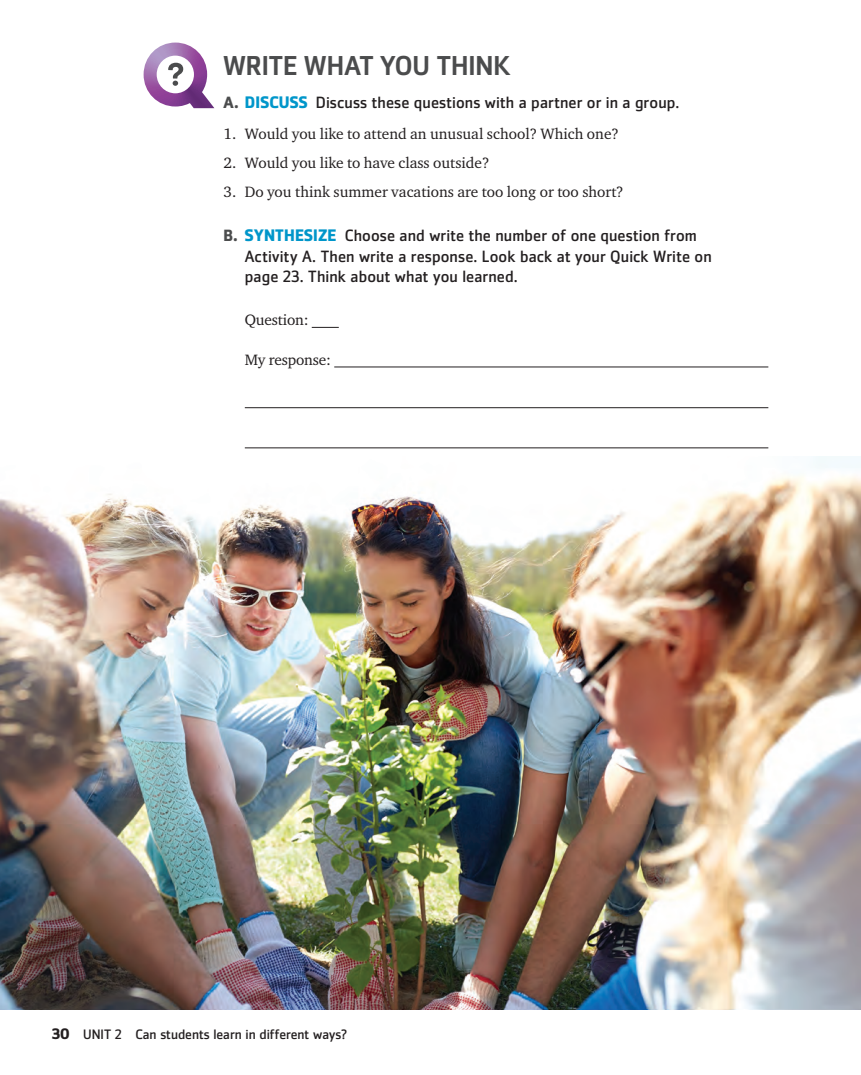
<style>
.page{position:relative;width:861px;height:1075px;background:#fff}
.page>*{position:absolute;margin:0;border:0;box-sizing:border-box;transform-origin:0 0}
.t1{font:500 27px "Zemestro Std";letter-spacing:-.005em;color:#4b4c4d}
.t2{font:16.2px/20.5px "Zemestro Std";letter-spacing:.005em;color:#231f20}
.t3{font:15.3px "Charter ITC Std";color:#231f20}
.t4{font:13.5px "Zemestro Std";color:#231f20}
.s1{font-weight:700;color:#4b4c4d}
.s2{font-weight:700;font-size:16.5px;color:#0096ca}
.s3{font-weight:700;font-size:15px}
</style>
<div class="page">
<img style="left:0;top:457px;width:860px;height:551px">
<svg style="left:311px;top:327px;width:27px;height:1px"></svg>
<hr style="left:334px;top:366px;width:434px;height:1px;background:#231f20">
<hr style="left:245px;top:407px;width:523px;height:1px;background:#231f20">
<hr style="left:245px;top:447px;width:523px;height:1px;background:#231f20">
<svg style="left:143px;top:43px;width:71px;height:65px"></svg>
<h1 class="t1" style="left:223px;top:49px;width:288px">WRITE WHAT YOU THINK</h1>
<p class="t2" style="left:223px;top:92px;width:457px"><span class="s1">A.</span> <span class="s2">DISCUSS</span> Discuss these questions with a partner or in a group.</p>
<p class="t3" style="left:223px;top:124px;width:397px">1. Would you like to attend an unusual school? Which one?</p>
<p class="t3" style="left:223px;top:153px;width:267px">2. Would you like to have class outside?</p>
<p class="t3" style="left:223px;top:182px;width:401px">3. Do you think summer vacations are too long or too short?</p>
<p class="t2" style="left:245px;top:225px;width:468px;text-indent:-21px"><span class="s1">B.</span> <span class="s2">SYNTHESIZE</span> Choose and write the number of one question from<br>Activity A. Then write a response. Look back at your Quick Write on page 23. Think about what you learned.</p>
<p class="t3" style="left:245px;top:310px;width:65px">Question:</p>
<p class="t3" style="left:245px;top:350px;width:88px">My response:</p>
<p class="t4" style="left:52px;top:1026px;width:296px"><span class="s3">30</span> UNIT 2 Can students learn in different ways?</p>
</div>
